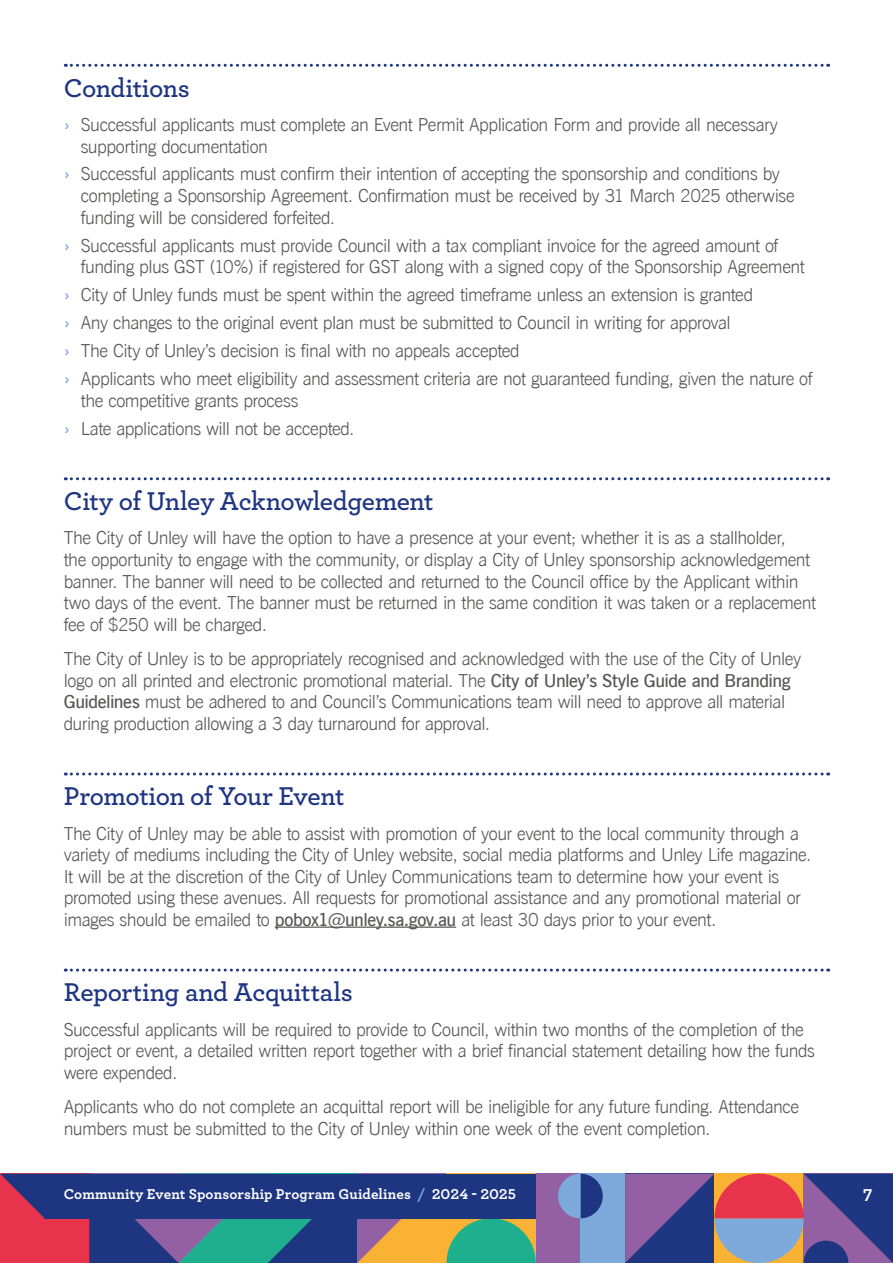
<style>
.page{position:relative;width:893px;height:1263px;background:#fff}
.page>*{position:absolute;margin:0;border:0;box-sizing:border-box;transform-origin:0 0}
.t1{font:600 27px "Archer";letter-spacing:-.015em;color:#1e3582}
.t2{font:300 18px/21.6px "News Gothic BT";letter-spacing:-.025em;color:#575756}
.t3{font:700 18px "Archer";color:#fff}
.t4{font:700 15px "Archer";letter-spacing:.005em;color:#fff}
.s1{font-weight:600;color:#7da9db}
.s2{font-weight:600}
.s3{color:#7da9db}
</style>
<div class="page">
<div style="left:536px;top:1174px;width:44px;height:89px;background:#9460a4"></div>
<div style="left:580px;top:1174px;width:45px;height:89px;background:#7da9db"></div>
<svg style="left:0;top:1174px;width:536px;height:89px"></svg>
<svg style="left:625px;top:1174px;width:268px;height:89px"></svg>
<div style="left:45px;top:1174px;width:491px;height:44px;background:#1e3582"></div>
<svg style="left:558px;top:1174px;width:45px;height:44px"></svg>
<svg style="left:65px;top:64px;width:764px;height:3px"></svg>
<svg style="left:65px;top:477px;width:764px;height:3px"></svg>
<svg style="left:65px;top:772px;width:764px;height:3px"></svg>
<hr style="left:275px;top:926px;width:181px;height:2px;background:#575756">
<svg style="left:65px;top:968px;width:764px;height:3px"></svg>
<h1 class="t1" style="left:64px;top:67px;width:128px">Conditions</h1>
<p class="t2" style="left:81px;top:114px;width:699px;text-indent:-17px"><span class="s1">›</span> Successful applicants must complete an Event Permit Application Form and provide all necessary supporting documentation</p>
<p class="t2" style="left:81px;top:163px;width:715px;text-indent:-17px"><span class="s1">›</span> Successful applicants must confirm their intention of accepting the sponsorship and conditions by completing a Sponsorship Agreement. Confirmation must be received by 31 March 2025 otherwise funding will be considered forfeited.</p>
<p class="t2" style="left:81px;top:234px;width:725px;text-indent:-17px"><span class="s1">›</span> Successful applicants must provide Council with a tax compliant invoice for the agreed amount of funding plus GST (10%) if registered for GST along with a signed copy of the Sponsorship Agreement</p>
<p class="t2" style="left:64px;top:281px;width:750px;line-height:27.9px"><span class="s1">›</span> City of Unley funds must be spent within the agreed timeframe unless an extension is granted<br><span class="s1">›</span> Any changes to the original event plan must be submitted to Council in writing for approval<br><span class="s1">›</span> The City of Unley’s decision is final with no appeals accepted<br><span class="s1">›</span> Applicants who meet eligibility and assessment criteria are not guaranteed funding, given the nature of</p>
<p class="t2" style="left:64px;top:386px;width:292px;line-height:27.9px;text-indent:17px">the competitive grants process<br><span class="s1">›</span> Late applications will not be accepted.</p>
<h1 class="t1" style="left:64px;top:481px;width:371px">City of Unley Acknowledgement</h1>
<p class="t2" style="left:64px;top:527px;width:754px">The City of Unley will have the option to have a presence at your event; whether it is as a stallholder,<br>the opportunity to engage with the community, or display a City of Unley sponsorship acknowledgement banner. The banner will need to be collected and returned to the Council office by the Applicant within two days of the event. The banner must be returned in the same condition it was taken or a replacement fee of $250 will be charged.</p>
<p class="t2" style="left:64px;top:648px;width:739px">The City of Unley is to be appropriately recognised and acknowledged with the use of the City of Unley logo on all printed and electronic promotional material. The <span class="s2">City of Unley’s Style Guide and Branding Guidelines</span> must be adhered to and Council’s Communications team will need to approve all material during production allowing a 3 day turnaround for approval.</p>
<h1 class="t1" style="left:64px;top:776px;width:282px">Promotion of Your Event</h1>
<p class="t2" style="left:64px;top:822px;width:749px">The City of Unley may be able to assist with promotion of your event to the local community through a variety of mediums including the City of Unley website, social media platforms and Unley Life magazine.<br>It will be at the discretion of the City of Unley Communications team to determine how your event is promoted using these avenues. All requests for promotional assistance and any promotional material or images should be emailed to <span class="s2">pobox1@unley.sa.gov.au</span> at least 30 days prior to your event.</p>
<h1 class="t1" style="left:64px;top:972px;width:291px">Reporting and Acquittals</h1>
<p class="t2" style="left:64px;top:1018px;width:753px">Successful applicants will be required to provide to Council, within two months of the completion of the project or event, a detailed written report together with a brief financial statement detailing how the funds were expended.</p>
<p class="t2" style="left:64px;top:1096px;width:737px">Applicants who do not complete an acquittal report will be ineligible for any future funding. Attendance numbers must be submitted to the City of Unley within one week of the event completion.</p>
<p class="t4" style="left:64px;top:1182px;width:454px">Community Event Sponsorship Program Guidelines <span class="s3">/</span> 2024 - 2025</p>
<p class="t3" style="left:863px;top:1180px;width:11px">7</p>
</div>
